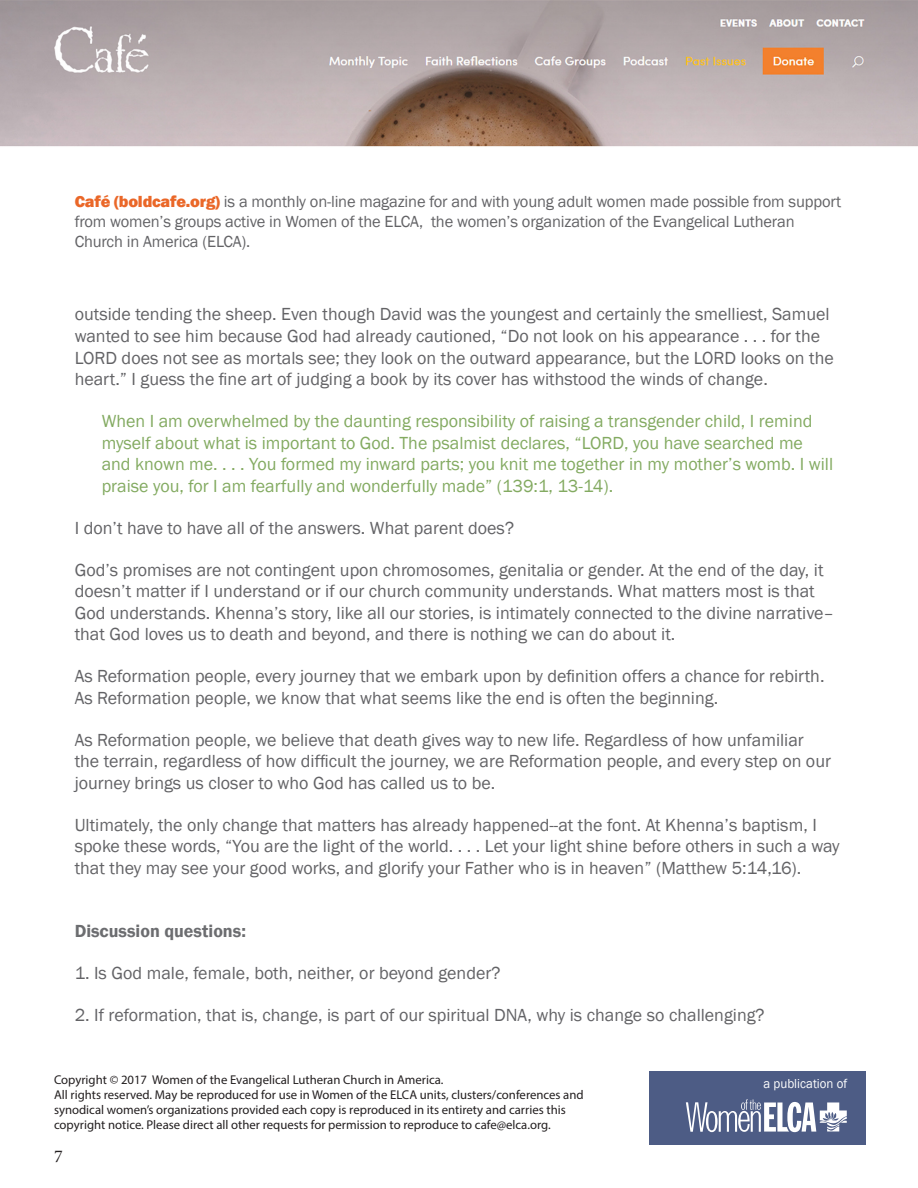
<style>
.page{position:relative;width:918px;height:1188px;background:#fff}
.page>*{position:absolute;margin:0;border:0;box-sizing:border-box;transform-origin:0 0}
.Body_text{font:18px/21.6px "Franklin Gothic";color:#636366}
.blockquote_Scripture{font:18px/21.6px "Franklin Gothic";color:#83aa61}
.Subhead{font:600 18px "Franklin Gothic";color:#6c6d70}
.t1{font:18px "Minion Pro";color:#231f20}
.t2{font:16.5px/19.8px "Franklin Gothic";letter-spacing:-.01em;color:#636366}
.t3{font:13.35px "Franklin Gothic";color:#fff;scale:.96 1}
.t4{font:12.75px/15.3px "Myriad Pro";color:#231f20}
.s1{font-weight:800;color:#ea6728}
</style>
<div class="page">
<img style="left:0;top:0;width:918px;height:147px">
<div style="left:649px;top:1071px;width:216px;height:74px;background:#4d5c85"></div>
<svg style="left:686px;top:1099px;width:161px;height:33px"></svg>
<p class="t2" style="left:75px;top:192px;width:768px"><span class="s1">Café (boldcafe.org)</span> is a monthly on-line magazine for and with young adult women made possible from support from women’s groups active in Women of the ELCA, the women’s organization of the Evangelical Lutheran<br>Church in America (ELCA).</p>
<p class="Body_text" style="left:75px;top:304px;width:761px">outside tending the sheep. Even though David was the youngest and certainly the smelliest, Samuel wanted to see him because God had already cautioned, “Do not look on his appearance . . . for the LORD does not see as mortals see; they look on the outward appearance, but the LORD looks on the heart.” I guess the fine art of judging a book by its cover has withstood the winds of change.</p>
<p class="blockquote_Scripture" style="left:102px;top:411px;width:733px">When I am overwhelmed by the daunting responsibility of raising a transgender child, I remind myself about what is important to God. The psalmist declares, “LORD, you have searched me and known me. . . . You formed my inward parts; you knit me together in my mother’s womb. I will praise you, for I am fearfully and wonderfully made” (139:1, 13-14).</p>
<p class="Body_text" style="left:75px;top:517px;width:441px">I don’t have to have all of the answers. What parent does?</p>
<p class="Body_text" style="left:75px;top:559px;width:761px">God’s promises are not contingent upon chromosomes, genitalia or gender. At the end of the day, it doesn’t matter if I understand or if our church community understands. What matters most is that God understands. Khenna’s story, like all our stories, is intimately connected to the divine narrative– that God loves us to death and beyond, and there is nothing we can do about it.</p>
<p class="Body_text" style="left:75px;top:666px;width:751px">As Reformation people, every journey that we embark upon by definition offers a chance for rebirth.<br>As Reformation people, we know that what seems like the end is often the beginning.</p>
<p class="Body_text" style="left:75px;top:729px;width:758px">As Reformation people, we believe that death gives way to new life. Regardless of how unfamiliar the terrain, regardless of how difficult the journey, we are Reformation people, and every step on our journey brings us closer to who God has called us to be.</p>
<p class="Body_text" style="left:75px;top:814px;width:767px">Ultimately, the only change that matters has already happened--at the font. At Khenna’s baptism, I spoke these words, “You are the light of the world. . . . Let your light shine before others in such a way that they may see your good works, and glorify your Father who is in heaven” (Matthew 5:14,16).</p>
<p class="Subhead" style="left:75px;top:920px;width:173px">Discussion questions:</p>
<p class="Body_text" style="left:75px;top:963px;width:427px">1. Is God male, female, both, neither, or beyond gender?</p>
<p class="Body_text" style="left:75px;top:1005px;width:692px">2. If reformation, that is, change, is part of our spiritual DNA, why is change so challenging?</p>
<p class="t4" style="left:54px;top:1071px;width:531px">Copyright © 2017 Women of the Evangelical Lutheran Church in America.<br>All rights reserved. May be reproduced for use in Women of the ELCA units, clusters/conferences and synodical women’s organizations provided each copy is reproduced in its entirety and carries this copyright notice. Please direct all other requests for permission to reproduce to cafe@elca.org.</p>
<p class="t3" style="left:764px;top:1075px;width:89px">a publication of</p>
<p class="t1" style="left:54px;top:1144px;width:10px">7</p>
</div>
